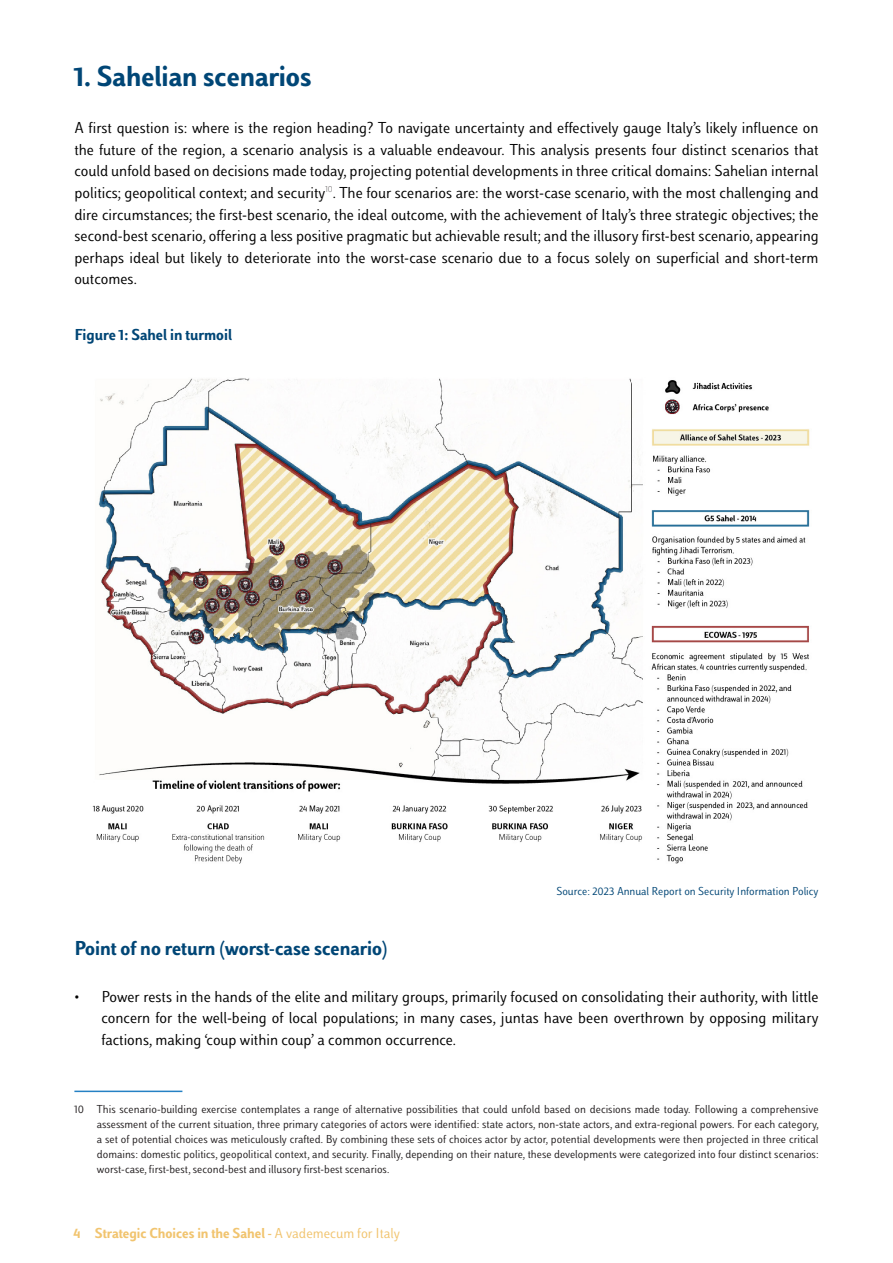
<style>
.page{position:relative;width:893px;height:1263px;background:#fff}
.page>*{position:absolute;margin:0;border:0;box-sizing:border-box;transform-origin:0 0}
.Heading_1{font:700 30px "Luiss Sans";color:#004676}
.Heading_2{font:700 21px "Luiss Sans";color:#004676}
.Body_11{font:16.5px/21.6px "Luiss Sans";color:#000;text-align:justify}
.Figure-title{font:700 16.5px "Luiss Sans";color:#004676}
.t1{font:700 15px "Luiss Sans";color:#f1c46f}
.Footnote{font:12px/15px "Luiss Sans";color:#231f20;text-align:justify}
.Figure-title-2{font:12px "Luiss Sans";color:#004676}
.s1{font-weight:400}
</style>
<div class="page">
<img style="left:92px;top:378px;width:718px;height:486px">
<hr style="left:74px;top:1090px;width:108px;height:2px;background:#2581c4">
<p class="Heading_1" style="left:74px;top:58px;width:239px">1. Sahelian scenarios</p>
<p class="Body_11" style="left:74px;top:117px;width:746px">A first question is: where is the region heading? To navigate uncertainty and effectively gauge Italy’s likely influence on the future of the region, a scenario analysis is a valuable endeavour. This analysis presents four distinct scenarios that could unfold based on decisions made today, projecting potential developments in three critical domains: Sahelian internal politics; geopolitical context; and security<sup>10</sup>. The four scenarios are: the worst-case scenario, with the most challenging and dire circumstances; the first-best scenario, the ideal outcome, with the achievement of Italy’s three strategic objectives; the second-best scenario, offering a less positive pragmatic but achievable result; and the illusory first-best scenario, appearing perhaps ideal but likely to deteriorate into the worst-case scenario due to a focus solely on superficial and short-term outcomes.</p>
<p class="Figure-title" style="left:74px;top:325px;width:159px">Figure 1: Sahel in turmoil</p>
<p class="Figure-title-2" style="left:556px;top:884px;width:264px">Source: 2023 Annual Report on Security Information Policy</p>
<p class="Heading_2" style="left:74px;top:935px;width:315px">Point of no return (worst-case scenario)</p>
<p class="Body_11" style="left:101px;top:985px;width:719px;text-indent:-27px">• Power rests in the hands of the elite and military groups, primarily focused on consolidating their authority, with little concern for the well-being of local populations; in many cases, juntas have been overthrown by opposing military factions, making ‘coup within coup’ a common occurrence.</p>
<p class="Footnote" style="left:97px;top:1101px;width:723px;text-indent:-22px">10 This scenario-building exercise contemplates a range of alternative possibilities that could unfold based on decisions made today. Following a comprehensive assessment of the current situation, three primary categories of actors were identified: state actors, non-state actors, and extra-regional powers. For each category, a set of potential choices was meticulously crafted. By combining these sets of choices actor by actor, potential developments were then projected in three critical domains: domestic politics, geopolitical context, and security. Finally, depending on their nature, these developments were categorized into four distinct scenarios: worst-case, first-best, second-best and illusory first-best scenarios.</p>
<p class="t1" style="left:74px;top:1224px;width:328px">4 Strategic Choices in the Sahel - <span class="s1">A vademecum for Italy</span></p>
</div>
